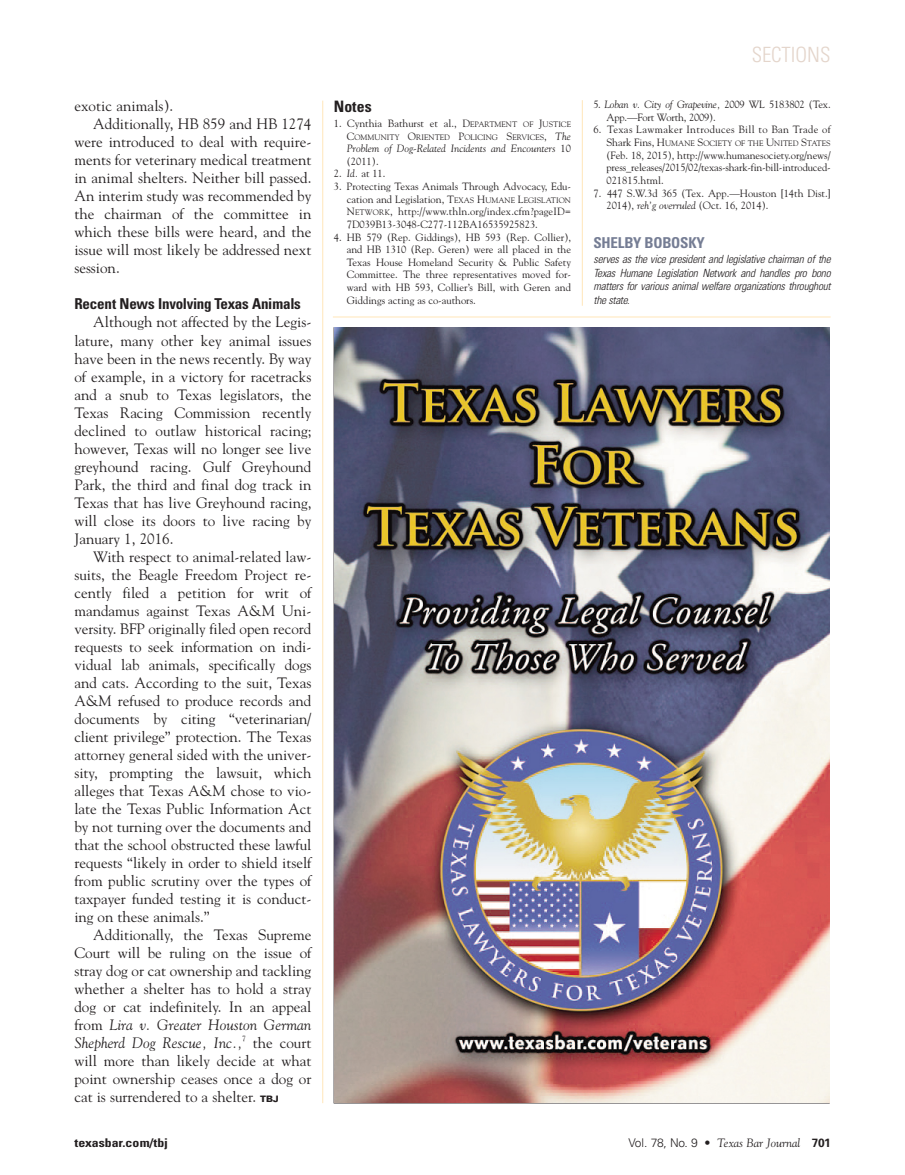
<style>
.page{position:relative;width:905px;height:1175px;background:#fff}
.page>*{position:absolute;margin:0;border:0;box-sizing:border-box;transform-origin:0 0}
.t1{font:300 condensed 21px "Univers";color:#e4d5cb}
.t2{font:700 condensed 15.75px "Univers";color:#231f20}
.t3{font:15px/18px "Goudy";color:#231f20;text-align:justify}
.t4{font:700 condensed 15px "Univers";letter-spacing:-.02em;color:#231f20}
.t5{font:700 condensed 15px "Univers";letter-spacing:-.01em;color:#757d94}
.t6{font:italic 12px "Goudy";color:#231f20}
.t7{font:700 condensed 12px "Univers";color:#231f20;scale:1.15 1}
.t8{font:italic 300 condensed 11.25px/13.5px "Univers";color:#231f20;text-align:justify}
.t9{font:10.5px/12.6px "Goudy";color:#231f20;text-align:justify}
.t10{font:10.5px/12.6px "Goudy";letter-spacing:-.02em;color:#231f20}
.t11{font:italic 10.5px/12.6px "Goudy";color:#231f20}
.t12{font:10.5px "Goudy";letter-spacing:.035em;color:#231f20}
.t13{font:7.8px "Goudy";color:#231f20}
.t14{font:7.5px "Goudy";color:#231f20}
.s1{font-style:italic}
.s2{font-family:"Folio";font-weight:700;font-size:9px}
.s3{font-size:7.8px}
.s4{font-size:10.5px}
.s5{font-style:italic;font-size:10.5px}
.s6{font-style:normal}
.s7{font-family:"Univers";font-weight:300;font-style:normal}
.s8{font-family:"Univers";font-weight:700;font-style:normal}
</style>
<div class="page">
<hr style="left:582px;top:100px;width:1px;height:206px;background:#ffe6b9">
<hr style="left:322px;top:101px;width:1px;height:1002px;background:#ffe6b9">
<hr style="left:333px;top:317px;width:497px;height:1px;background:#ffe6b9">
<img style="left:334px;top:328px;width:495px;height:774px">
<p class="t3" style="left:74px;top:98px;width:100px">exotic animals).</p>
<p class="t3" style="left:93px;top:116px;width:220px">Additionally, HB 859 and HB 1274</p>
<p class="t3" style="left:74px;top:134px;width:239px">were introduced to deal with require-</p>
<p class="t3" style="left:74px;top:152px;width:238px">ments for veterinary medical treatment</p>
<p class="t3" style="left:74px;top:170px;width:239px">in animal shelters. Neither bill passed.</p>
<p class="t3" style="left:74px;top:188px;width:239px">An interim study was recommended by</p>
<p class="t3" style="left:74px;top:206px;width:239px">the chairman of the committee in</p>
<p class="t3" style="left:74px;top:224px;width:238px">which these bills were heard, and the</p>
<p class="t3" style="left:74px;top:242px;width:239px">issue will most likely be addressed next</p>
<p class="t3" style="left:74px;top:260px;width:47px">session.</p>
<p class="t4" style="left:74px;top:298px;width:228px">Recent News Involving Texas Animals</p>
<p class="t3" style="left:74px;top:314px;width:239px;text-indent:19px">Although not affected by the Legis&shy;lature, many other key animal issues have been in the news recently. By way of example, in a victory for racetracks and a snub to Texas legislators, the Texas Racing Commission recently declined to outlaw historical racing; however, Texas will no longer see live greyhound racing. Gulf Greyhound Park, the third and final dog track in Texas that has live Greyhound racing, will close its doors to live racing by January 1, 2016.</p>
<p class="t3" style="left:74px;top:548px;width:239px;text-indent:19px">With respect to animal-related law&shy;suits, the Beagle Freedom Project re&shy;cently filed a petition for writ of mandamus against Texas A&amp;M Uni&shy;versity. BFP originally filed open record requests to seek information on indi&shy;vidual lab animals, specifically dogs and cats. According to the suit, Texas A&amp;M refused to produce records and documents by citing “veterinarian/ client privilege” protection. The Texas attorney general sided with the univer&shy;sity, prompting the lawsuit, which alleges that Texas A&amp;M chose to vio&shy;late the Texas Public Information Act by not turning over the documents and that the school obstructed these lawful requests “likely in order to shield itself from public scrutiny over the types of taxpayer funded testing it is conduct&shy;ing on these animals.”</p>
<p class="t3" style="left:74px;top:926px;width:239px;text-indent:19px">Additionally, the Texas Supreme Court will be ruling on the issue of stray dog or cat ownership and tackling whether a shelter has to hold a stray dog or cat indefinitely. In an appeal from <span class="s1">Lira v. Greater Houston German Shepherd Dog Rescue, Inc.,</span></p>
<p class="t14" style="left:242px;top:1035px;width:5px">7</p>
<p class="t3" style="left:74px;top:1034px;width:239px;text-indent:178px">the court will more than likely decide at what point ownership ceases once a dog or cat is surrendered to a shelter. <span class="s2">TBJ</span></p>
<p class="t2" style="left:334px;top:100px;width:39px">Notes</p>
<p class="t9" style="left:334px;top:118px;width:238px">1. Cynthia Bathurst et al., D<span class="s3">EPARTMENT OF</span> J<span class="s3">USTICE</span></p>
<p class="t13" style="left:347px;top:134px;width:226px"><span class="s4">C</span>OMMUNITY <span class="s4">O</span>RIENTED <span class="s4">P</span>OLICING <span class="s4">S</span>ERVICES<span class="s4">,</span> <span class="s5">The</span></p>
<p class="t11" style="left:347px;top:143px;width:226px">Problem of Dog-Related Incidents and Encounters <span class="s6">10 (2011).</span></p>
<p class="t9" style="left:334px;top:168px;width:53px">2. <span class="s1">Id.</span> at 11.</p>
<p class="t9" style="left:347px;top:181px;width:226px;text-indent:-13px">3. Protecting Texas Animals Through Advocacy, Edu&shy;cation and Legislation, T<span class="s3">EXAS</span> H<span class="s3">UMANE</span> L<span class="s3">EGISLATION </span>N<span class="s3">ETWORK</span>, http://www.thln.org/index.cfm?pageID= 7D039B13-3048-C277-112BA16535925823.</p>
<p class="t9" style="left:347px;top:231px;width:226px;text-indent:-13px">4. HB 579 (Rep. Giddings), HB 593 (Rep. Collier), and HB 1310 (Rep. Geren) were all placed in the Texas House Homeland Security &amp; Public Safety Committee. The three representatives moved for&shy;ward with HB 593, Collier’s Bill, with Geren and Giddings acting as co-authors.</p>
<h1 class="t1" style="left:751px;top:47px;width:80px">SECTIONS</h1>
<p class="t10" style="left:606px;top:99px;width:226px;text-indent:-13px">5. <span class="s1">Loban v. City of Grapevine,</span> 2009 WL 5183802 (Tex.<br>App.—Fort Worth, 2009).</p>
<p class="t12" style="left:593px;top:126px;width:238px">6. Texas Lawmaker Introduces Bill to Ban Trade of</p>
<p class="t13" style="left:606px;top:140px;width:226px"><span class="s4">Shark Fins, H</span>UMANE <span class="s4">S</span>OCIETY OF THE <span class="s4">U</span>NITED <span class="s4">S</span>TATES</p>
<p class="t9" style="left:606px;top:149px;width:226px">(Feb. 18, 2015), http://www.humanesociety.org/news/ press_releases/2015/02/texas-shark-fin-bill-introduced-021815.html.</p>
<p class="t9" style="left:606px;top:187px;width:226px;text-indent:-13px">7. 447 S.W.3d 365 (Tex. App.—Houston [14th Dist.]<br>2014), <span class="s1">reh’g overruled</span> (Oct. 16, 2014).</p>
<p class="t5" style="left:593px;top:237px;width:113px">SHELBY BOBOSKY</p>
<p class="t8" style="left:593px;top:253px;width:241px">serves as the vice president and legislative chairman of the Texas Humane Legislation Network and handles pro bono matters for various animal welfare organizations throughout the state.</p>
<p class="t7" style="left:74px;top:1137px;width:83px">texasbar.com/tbj</p>
<p class="t6" style="left:628px;top:1137px;width:204px"><span class="s7">Vol. 78, No. 9 •</span> Texas Bar Journal <span class="s8">701</span></p>
</div>
